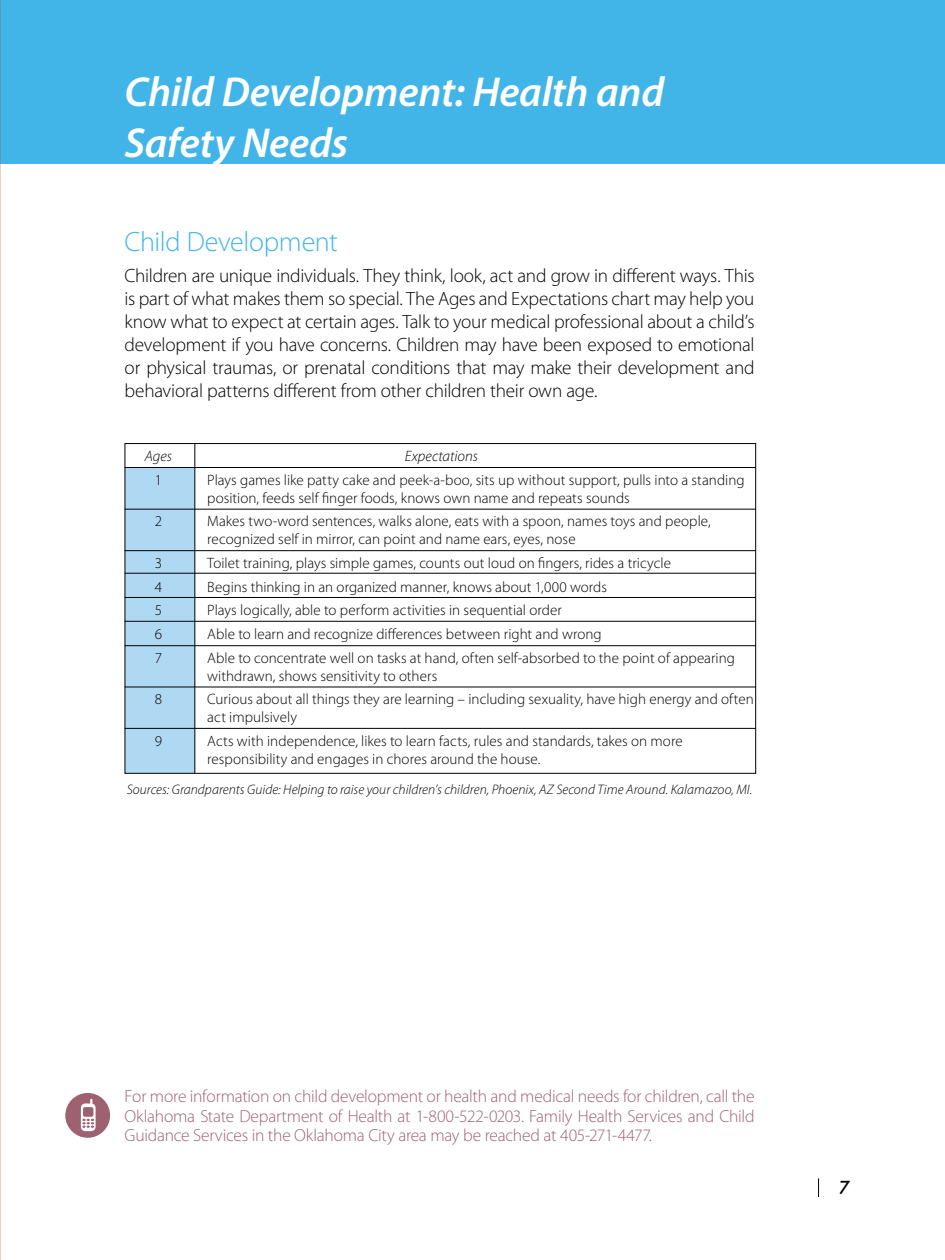
<style>
.page{position:relative;width:945px;height:1260px;background:#fff}
.page>*{position:absolute;margin:0;border:0;box-sizing:border-box;transform-origin:0 0}
.t1{font:italic 600 42px/50.4px "Myriad Pro";letter-spacing:-.005em;color:#fff}
.t2{font:300 28px "Myriad Pro";letter-spacing:-.015em;color:#42b5e8}
.t3{font:300 19.25px/23.1px "Myriad Pro";letter-spacing:-.015em;color:#000;text-align:justify}
.t4{font:300 17.5px/19.2px "Myriad Pro";letter-spacing:-.015em;color:#9d6172;text-align:justify}
.t5{font:italic 500 17.5px "Futura";color:#000}
.t6{font:300 15.05px/18px "Myriad Pro";letter-spacing:.005em;color:#000}
.t7{font:italic 300 15.05px "Myriad Pro";letter-spacing:.005em;color:#000}
.t8{font:italic 300 13.83px "Myriad Pro";letter-spacing:.005em;color:#000}
</style>
<div class="page">
<img style="left:0;top:0;width:1px;height:1260px">
<div style="left:0;top:0;width:945px;height:164px;background:#42b5e8"></div>
<div style="left:125px;top:467px;width:70px;height:306px;background:#afd8f3"></div>
<hr style="left:125px;top:467px;width:631px;height:1px;background:#000">
<hr style="left:125px;top:509px;width:631px;height:1px;background:#000">
<hr style="left:125px;top:550px;width:631px;height:1px;background:#000">
<hr style="left:125px;top:573px;width:631px;height:1px;background:#000">
<hr style="left:125px;top:597px;width:631px;height:1px;background:#000">
<hr style="left:125px;top:621px;width:631px;height:1px;background:#000">
<hr style="left:125px;top:645px;width:631px;height:1px;background:#000">
<hr style="left:125px;top:687px;width:631px;height:1px;background:#000">
<hr style="left:125px;top:728px;width:631px;height:1px;background:#000">
<hr style="left:195px;top:443px;width:1px;height:330px;background:#000">
<svg style="left:818px;top:1178px;width:1px;height:19px"></svg>
<div style="left:65px;top:1093px;width:45px;height:45px;background:#9d6172;border-radius:50%"></div>
<svg style="left:81px;top:1099px;width:15px;height:32px"></svg>
<h2 class="t1" style="left:125px;top:66px;width:541px">Child Development: Health and<br>Safety Needs</h2>
<h3 class="t2" style="left:125px;top:225px;width:215px">Child Development</h3>
<p class="t3" style="left:125px;top:264px;width:632px">Children are unique individuals. They think, look, act and grow in different ways. This is part of what makes them so special. The Ages and Expectations chart may help you know what to expect at certain ages. Talk to your medical professional about a child’s development if you have concerns. Children may have been exposed to emotional or physical traumas, or prenatal conditions that may make their development and behavioral patterns different from other children their own age.</p>
<p class="t7" style="left:145px;top:447px;width:29px">Ages</p>
<p class="t7" style="left:405px;top:447px;width:75px">Expectations</p>
<p class="t6" style="left:155px;top:470px;width:9px">1</p>
<p class="t6" style="left:207px;top:470px;width:539px">Plays games like patty cake and peek-a-boo, sits up without support, pulls into a standing position, feeds self finger foods, knows own name and repeats sounds</p>
<p class="t6" style="left:155px;top:512px;width:9px">2</p>
<p class="t6" style="left:207px;top:512px;width:505px">Makes two-word sentences, walks alone, eats with a spoon, names toys and people, recognized self in mirror, can point and name ears, eyes, nose</p>
<p class="t6" style="left:155px;top:554px;width:9px">3</p>
<p class="t6" style="left:207px;top:554px;width:465px">Toilet training, plays simple games, counts out loud on fingers, rides a tricycle</p>
<p class="t6" style="left:155px;top:578px;width:9px">4</p>
<p class="t6" style="left:207px;top:578px;width:401px">Begins thinking in an organized manner, knows about 1,000 words</p>
<p class="t6" style="left:155px;top:601px;width:9px">5</p>
<p class="t6" style="left:207px;top:601px;width:356px">Plays logically, able to perform activities in sequential order</p>
<p class="t6" style="left:155px;top:625px;width:9px">6</p>
<p class="t6" style="left:207px;top:625px;width:396px">Able to learn and recognize differences between right and wrong</p>
<p class="t6" style="left:155px;top:649px;width:9px">7</p>
<p class="t6" style="left:207px;top:649px;width:529px">Able to concentrate well on tasks at hand, often self-absorbed to the point of appearing withdrawn, shows sensitivity to others</p>
<p class="t6" style="left:155px;top:690px;width:9px">8</p>
<p class="t6" style="left:207px;top:690px;width:548px">Curious about all things they are learning – including sexuality, have high energy and often act impulsively</p>
<p class="t6" style="left:155px;top:732px;width:9px">9</p>
<p class="t6" style="left:207px;top:732px;width:477px">Acts with independence, likes to learn facts, rules and standards, takes on more responsibility and engages in chores around the house.</p>
<p class="t8" style="left:127px;top:781px;width:627px">Sources: Grandparents Guide: Helping to raise your children’s children, Phoenix, AZ Second Time Around. Kalamazoo, MI.</p>
<p class="t4" style="left:125px;top:1087px;width:632px">For more information on child development or health and medical needs for children, call the Oklahoma State Department of Health at 1-800-522-0203. Family Health Services and Child Guidance Services in the Oklahoma City area may be reached at 405-271-4477.</p>
<p class="t5" style="left:839px;top:1176px;width:12px">7</p>
</div>
